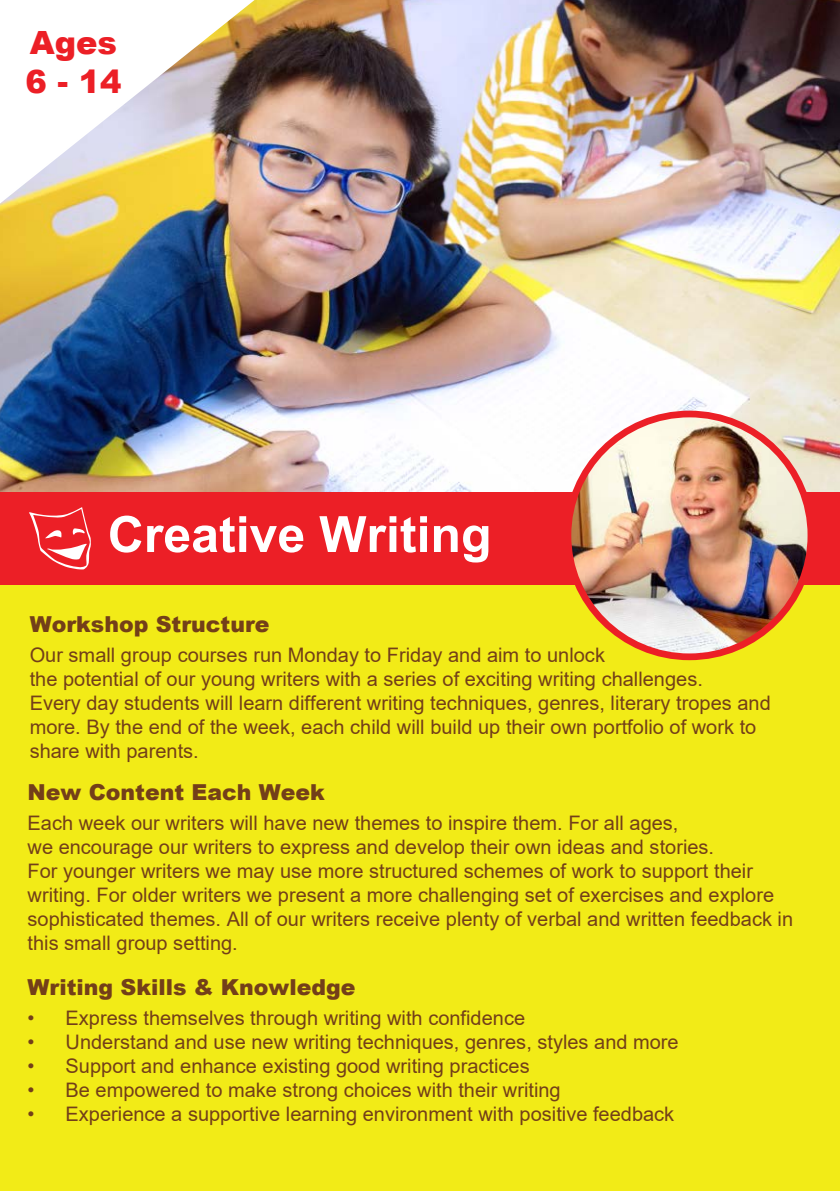
<style>
.page{position:relative;width:840px;height:1191px;background:#fff}
.page>*{position:absolute;margin:0;border:0;box-sizing:border-box;transform-origin:0 0}
.t1{font:700 50px "Arial";color:#fff}
.t2{font:900 32px/38.4px "Arial";color:#ec1f26}
.t3{font:900 22px "Arial";color:#733f19}
.t4{font:20px/24px "Arial";color:#733f19}
</style>
<div class="page">
<div style="left:0;top:0;width:839px;height:1191px;background:#f2eb17"></div>
<img style="left:0;top:0;width:839px;height:493px">
<div style="left:0;top:493px;width:839px;height:92px;background:#ec1f26"></div>
<div style="left:564px;top:410px;width:249px;height:250px;background:#ec1f26;border-radius:50%"></div>
<img style="left:571px;top:417px;width:236px;height:236px;border-radius:118px">
<img style="left:0;top:0;width:278px;height:213px">
<svg style="left:29px;top:507px;width:62px;height:62px"></svg>
<h2 class="t2" style="left:25px;top:23px;width:97px">Ages<br>6 - 14</h2>
<h1 class="t1" style="left:108px;top:499px;width:385px">Creative Writing</h1>
<p class="t3" style="left:30px;top:608px;width:241px">Workshop Structure</p>
<p class="t4" style="left:30px;top:642px;width:742px">Our small group courses run Monday to Friday and aim to unlock<br>the potential of our young writers with a series of exciting writing challenges.<br>Every day students will learn different writing techniques, genres, literary tropes and more. By the end of the week, each child will build up their own portfolio of work to share with parents.</p>
<p class="t3" style="left:28px;top:776px;width:299px">New Content Each Week</p>
<p class="t4" style="left:28px;top:810px;width:766px">Each week our writers will have new themes to inspire them. For all ages,<br>we encourage our writers to express and develop their own ideas and stories.<br>For younger writers we may use more structured schemes of work to support their writing. For older writers we present a more challenging set of exercises and explore sophisticated themes. All of our writers receive plenty of verbal and written feedback in this small group setting.</p>
<p class="t3" style="left:28px;top:970px;width:329px">Writing Skills &amp; Knowledge</p>
<p class="t4" style="left:28px;top:1005px;width:499px">• Express themselves through writing with confidence</p>
<p class="t4" style="left:28px;top:1029px;width:652px">• Understand and use new writing techniques, genres, styles and more</p>
<p class="t4" style="left:28px;top:1053px;width:503px">• Support and enhance existing good writing practices</p>
<p class="t4" style="left:28px;top:1077px;width:534px">• Be empowered to make strong choices with their writing</p>
<p class="t4" style="left:28px;top:1101px;width:648px">• Experience a supportive learning environment with positive feedback</p>
</div>
